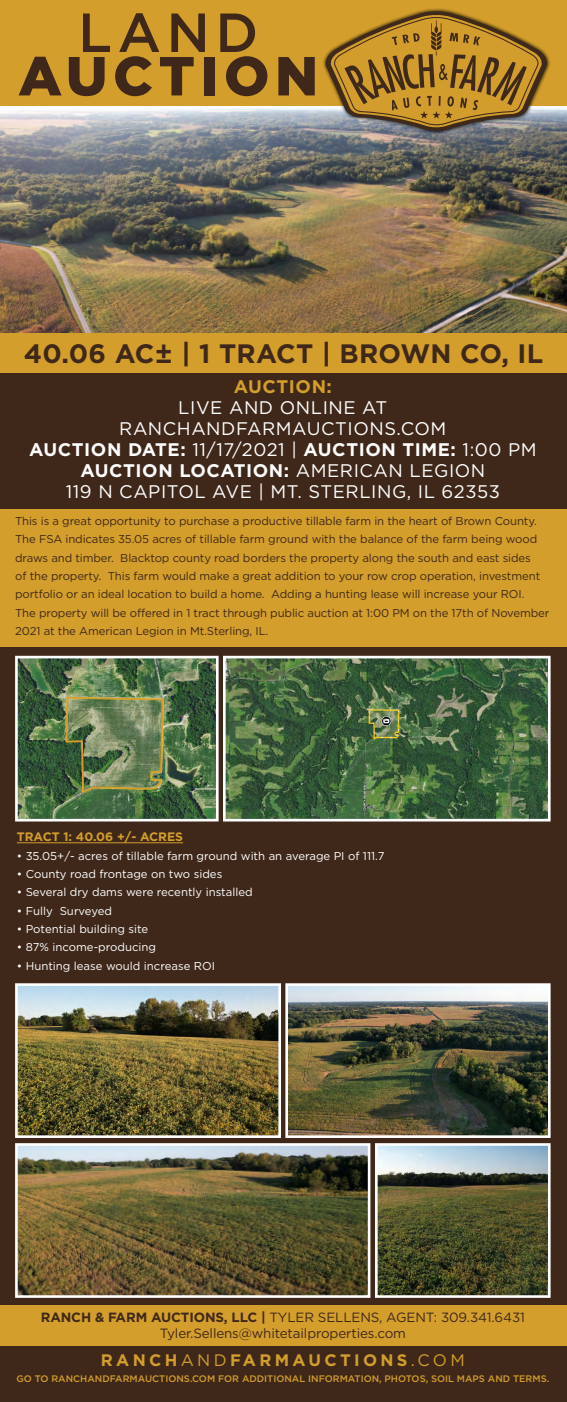
<style>
.page{position:relative;width:567px;height:1402px;background:#fff}
.page>*{position:absolute;margin:0;border:0;box-sizing:border-box;transform-origin:0 0}
.t1{font:900 54.95px "Gotham";letter-spacing:.1em;color:#3f281a}
.t2{font:500 54.95px "Gotham";color:#3f281a}
.t3{font:700 26.6px "Gotham";letter-spacing:.01em;color:#3f281a}
.t4{font:18.29px/21px "Gotham";letter-spacing:.03em;color:#fff;text-align:center}
.t5{font:700 18.29px "Gotham";letter-spacing:.03em;color:#d39e2b}
.t6{font:700 16.62px "Gotham";letter-spacing:.2em;color:#d39e2b}
.t7{font:13.39px/16.1px "Gotham";letter-spacing:-.01em;color:#3f281a;text-align:center}
.t8{font:700 12.25px "Gotham";color:#d39e2b}
.t9{font:11.38px/18.4px "Gotham";letter-spacing:-.01em;color:#3f281a}
.t10{font:11.38px "Gotham";color:#fff}
.t11{font:500 9.45px "Gotham";color:#d39e2b}
.s1{font-family:"Futura"}
.s2{font-weight:700}
.s3{font-weight:400}
</style>
<div class="page">
<div style="left:0;top:269px;width:567px;height:1133px;background:#3f281a"></div>
<div style="left:0;top:510px;width:567px;height:137px;background:#d39e2b"></div>
<img style="left:15px;top:655px;width:204px;height:167px">
<img style="left:15px;top:983px;width:267px;height:155px">
<img style="left:285px;top:983px;width:266px;height:155px">
<svg style="left:15px;top:1143px;width:356px;height:155px;background:#716847"></svg>
<svg style="left:223px;top:655px;width:328px;height:167px;background:#4b6a47"></svg>
<svg style="left:375px;top:1143px;width:176px;height:155px;background:#686c53"></svg>
<hr style="left:17px;top:842px;width:166px;height:1px;background:#d39e2b">
<div style="left:0;top:1305px;width:567px;height:41px;background:#d39e2b"></div>
<img style="left:65px;top:696px;width:99px;height:98px">
<img style="left:0;top:108px;width:567px;height:225px">
<div style="left:0;top:0;width:567px;height:106px;background:#d39e2b"></div>
<div style="left:0;top:333px;width:567px;height:39px;background:#d39e2b"></div>
<div style="left:322px;top:8px;width:228px;height:127px;background:#000;opacity:.92"></div>
<svg style="left:324px;top:12px;width:224px;height:119px"></svg>
<h1 class="t2" style="left:78px;top:-1px;width:182px">LAND</h1>
<h1 class="t1" style="left:18px;top:43px;width:301px">AUCTION</h1>
<h2 class="t3" style="left:24px;top:338px;width:521px">40.06 AC<span class="s1">±</span> | 1 TRACT | BROWN CO, IL</h2>
<h3 class="t5" style="left:234px;top:376px;width:100px">AUCTION:</h3>
<h3 class="t4" style="left:29px;top:397px;width:509px">LIVE AND ONLINE AT RANCHANDFARMAUCTIONS.COM<br><span class="s2">AUCTION DATE:</span> 11/17/2021 | <span class="s2">AUCTION TIME:</span> 1:00 PM <span class="s2">AUCTION LOCATION:</span> AMERICAN LEGION<br>119 N CAPITOL AVE | MT. STERLING, IL 62353</h3>
<p class="t9" style="left:15px;top:512px;width:536px">This is a great opportunity to purchase a productive tillable farm in the heart of Brown County.<br>The FSA indicates 35.05 acres of tillable farm ground with the balance of the farm being wood draws and timber. Blacktop county road borders the property along the south and east sides<br>of the property. This farm would make a great addition to your row crop operation, investment portfolio or an ideal location to build a home. Adding a hunting lease will increase your ROI.<br>The property will be offered in 1 tract through public auction at 1:00 PM on the 17th of November 2021 at the American Legion in Mt.Sterling, IL.</p>
<p class="t8" style="left:17px;top:830px;width:168px">TRACT 1: 40.06 +/- ACRES</p>
<p class="t10" style="left:17px;top:848px;width:369px">• 35.05+/- acres of tillable farm ground with an average PI of 111.7</p>
<p class="t10" style="left:17px;top:867px;width:207px">• County road frontage on two sides</p>
<p class="t10" style="left:17px;top:885px;width:237px">• Several dry dams were recently installed</p>
<p class="t10" style="left:17px;top:904px;width:97px">• Fully Surveyed</p>
<p class="t10" style="left:17px;top:922px;width:133px">• Potential building site</p>
<p class="t10" style="left:17px;top:940px;width:141px">• 87% income-producing</p>
<p class="t10" style="left:17px;top:959px;width:200px">• Hunting lease would increase ROI</p>
<p class="t7" style="left:41px;top:1309px;width:486px"><span class="s2">RANCH &amp; FARM AUCTIONS, LLC |</span> TYLER SELLENS, AGENT: 309.341.6431<br>Tyler.Sellens@whitetailproperties.com</p>
<h3 class="t6" style="left:101px;top:1351px;width:365px">RANCH<span class="s3">AND</span>FARMAUCTIONS<span class="s3">.COM</span></h3>
<p class="t11" style="left:16px;top:1373px;width:534px">GO TO RANCHANDFARMAUCTIONS.COM FOR ADDITIONAL INFORMATION, PHOTOS, SOIL MAPS AND TERMS.</p>
</div>
